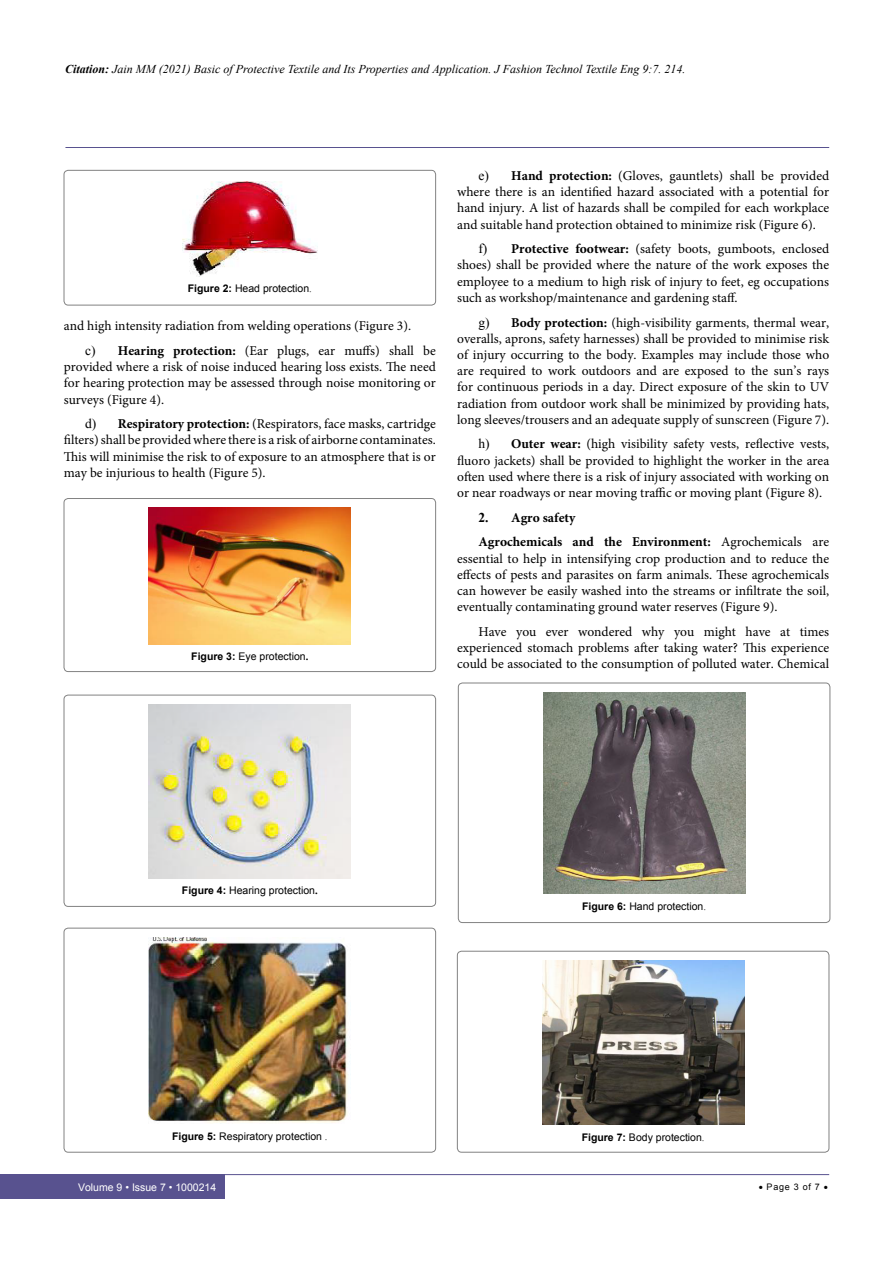
<style>
.page{position:relative;width:893px;height:1263px;background:#fff}
.page>*{position:absolute;margin:0;border:0;box-sizing:border-box;transform-origin:0 0}
.t1{font:13.5px/16.2px "Minion Pro";color:#000;text-align:justify}
.t2{font:700 13.5px/24.8px "Minion Pro";color:#000}
.t3{font:italic 12px "Times New Roman";color:#000}
.t4{font:10.5px "Arial";color:#000}
.t5{font:10.5px "Arial";color:#fff}
.t6{font:9px "Arial";letter-spacing:.08em;color:#000}
.s1{font-weight:700}
.s2{font-family:"Times New Roman"}
.s3{font-family:"Times New Roman";font-weight:700}
.s4{font-weight:400}
</style>
<div class="page">
<hr style="left:221px;top:1174px;width:608px;height:1px;background:#58528f">
<hr style="left:65px;top:147px;width:764px;height:1px;background:#58528f">
<div style="left:0;top:1174px;width:225px;height:25px;background:#58528f"></div>
<div style="left:64px;top:170px;width:372px;height:135px;border:1px solid #000;border-radius:4px"></div>
<img style="left:183px;top:181px;width:134px;height:95px">
<div style="left:64px;top:498px;width:372px;height:174px;border:1px solid #000;border-radius:4px"></div>
<img style="left:149px;top:508px;width:202px;height:136px">
<div style="left:64px;top:695px;width:372px;height:212px;border:1px solid #000;border-radius:4px"></div>
<img style="left:149px;top:704px;width:202px;height:174px">
<div style="left:64px;top:928px;width:372px;height:224px;border:1px solid #000;border-radius:4px"></div>
<img style="left:149px;top:937px;width:199px;height:187px">
<div style="left:458px;top:683px;width:372px;height:240px;border:1px solid #000;border-radius:4px"></div>
<img style="left:543px;top:692px;width:202px;height:202px">
<div style="left:457px;top:951px;width:372px;height:201px;border:1px solid #000;border-radius:4px"></div>
<img style="left:542px;top:961px;width:202px;height:163px">
<p class="t3" style="left:65px;top:61px;width:622px"><span class="s1">Citation:</span> Jain MM (2021) Basic of Protective Textile and Its Properties and Application. J Fashion Technol Textile Eng 9:7. 214.</p>
<p class="t4" style="left:188px;top:282px;width:126px"><span class="s1">Figure 2:</span> Head protection<span class="s2">.</span></p>
<p class="t1" style="left:85px;top:314px;width:352px;line-height:24.8px;text-indent:-21px">and high intensity radiation from welding operations (Figure 3).<br><span class="s2">c)</span> <span class="s1">Hearing protection:</span> (Ear plugs, ear muffs) shall be</p>
<p class="t1" style="left:64px;top:359px;width:374px">provided where a risk of noise induced hearing loss exists. The need for hearing protection may be assessed through noise monitoring or surveys (Figure 4).</p>
<p class="t1" style="left:64px;top:416px;width:374px;text-indent:21px"><span class="s2">d)</span> <span class="s1">Respiratory protection:</span> (Respirators, face masks, cartridge filters) shall be provided where there is a risk of airborne contaminates.<br>This will minimise the risk to of exposure to an atmosphere that is or may be injurious to health (Figure 5).</p>
<p class="t4" style="left:191px;top:650px;width:119px"><span class="s1">Figure 3:</span> Eye protection<span class="s3">.</span></p>
<p class="t1" style="left:457px;top:168px;width:374px;text-indent:21px"><span class="s2">e)</span> <span class="s1">Hand protection:</span> (Gloves, gauntlets) shall be provided where there is an identified hazard associated with a potential for hand injury. A list of hazards shall be compiled for each workplace and suitable hand protection obtained to minimize risk (Figure 6).</p>
<p class="t1" style="left:457px;top:241px;width:374px;text-indent:21px"><span class="s2">f)</span> <span class="s1">Protective footwear:</span> (safety boots, gumboots, enclosed shoes) shall be provided where the nature of the work exposes the employee to a medium to high risk of injury to feet, eg occupations such as workshop/maintenance and gardening staff.</p>
<p class="t1" style="left:457px;top:314px;width:374px;text-indent:21px"><span class="s2">g)</span> <span class="s1">Body protection:</span> (high-visibility garments, thermal wear, overalls, aprons, safety harnesses) shall be provided to minimise risk of injury occurring to the body. Examples may include those who are required to work outdoors and are exposed to the sun’s rays for continuous periods in a day. Direct exposure of the skin to UV radiation from outdoor work shall be minimized by providing hats, long sleeves/trousers and an adequate supply of sunscreen (Figure 7).</p>
<p class="t1" style="left:457px;top:436px;width:374px;text-indent:21px"><span class="s2">h)</span> <span class="s1">Outer wear:</span> (high visibility safety vests, reflective vests, fluoro jackets) shall be provided to highlight the worker in the area often used where there is a risk of injury associated with working on or near roadways or near moving traffic or moving plant (Figure 8).</p>
<p class="t2" style="left:478px;top:505px;width:352px"><span class="s2">2.</span> Agro safety<br>Agrochemicals and the Environment: <span class="s4">Agrochemicals are</span></p>
<p class="t1" style="left:457px;top:550px;width:374px">essential to help in intensifying crop production and to reduce the effects of pests and parasites on farm animals. These agrochemicals can however be easily washed into the streams or infiltrate the soil, eventually contaminating ground water reserves (Figure 9).</p>
<p class="t1" style="left:457px;top:624px;width:374px;text-indent:21px">Have you ever wondered why you might have at times experienced stomach problems after taking water? This experience could be associated to the consumption of polluted water. Chemical</p>
<p class="t4" style="left:182px;top:883px;width:137px"><span class="s1">Figure 4:</span> Hearing protection<span class="s3">.</span></p>
<p class="t4" style="left:582px;top:899px;width:126px"><span class="s1">Figure 6:</span> Hand protection<span class="s2">.</span></p>
<p class="t4" style="left:172px;top:1129px;width:157px"><span class="s1">Figure 5:</span> Respiratory protection <span class="s2">.</span></p>
<p class="t4" style="left:582px;top:1130px;width:124px"><span class="s1">Figure 7:</span> Body protection<span class="s2">.</span></p>
<p class="t5" style="left:78px;top:1180px;width:140px">Volume 9 • Issue 7 • 1000214</p>
<p class="t6" style="left:759px;top:1181px;width:71px">• Page 3 of 7 •</p>
</div>
